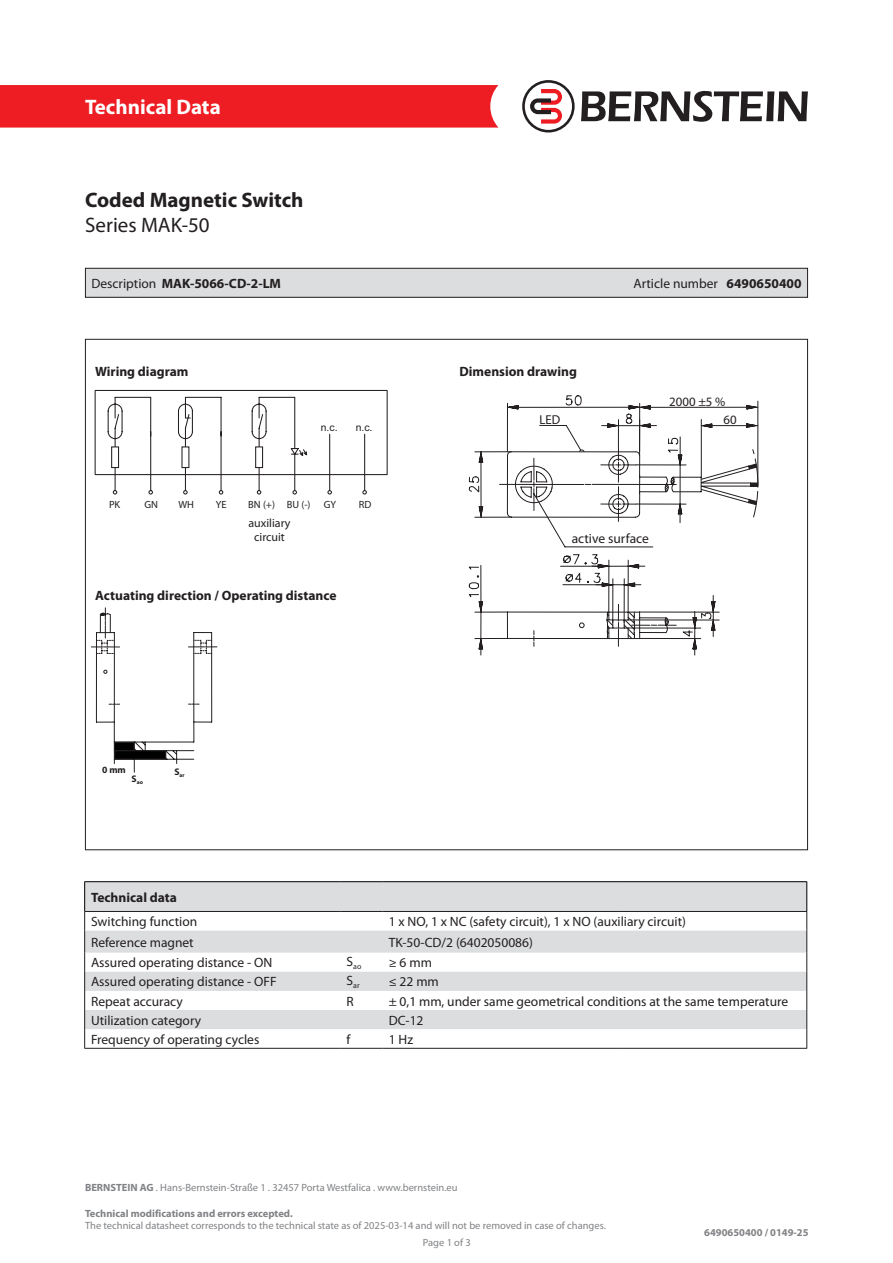
<style>
.page{position:relative;width:893px;height:1263px;background:#fff}
.page>*{position:absolute;margin:0;border:0;box-sizing:border-box;transform-origin:0 0}
.t1{font:700 21px "Myriad Pro";color:#231f20}
.t2{font:700 21px "Myriad Pro";color:#fff}
.t3{font:21px "Myriad Pro";color:#231f20}
.t4{font:13.5px "Myriad Pro";color:#231f20}
.t5{font:700 13.5px "Myriad Pro";color:#231f20}
.t6{font:12.9px "Myriad Pro";color:#231f20}
.t7{font:12px/14.4px "Myriad Pro";color:#231f20;text-align:center}
.t8{font:10.5px/16.8px "Myriad Pro";color:#808285}
.t9{font:700 10.5px "Myriad Pro";color:#808285}
.t10{font:10.5px "Myriad Pro";color:#231f20}
.t11{font:10.5px "Arial";color:#231f20}
.t12{font:700 9.6px "Myriad Pro";color:#231f20}
.t13{font:7.8px "Myriad Pro";color:#231f20}
.t14{font:700 5.55px "Myriad Pro";color:#231f20}
.s1{font-weight:400}
.s2{font-weight:700}
</style>
<div class="page">
<div style="left:0;top:85px;width:498px;height:43px;background:#ee1d23"></div>
<svg style="left:581px;top:91px;width:227px;height:31px"></svg>
<svg style="left:522px;top:80px;width:53px;height:53px"></svg>
<svg style="left:469px;top:395px;width:172px;height:244px"></svg>
<hr style="left:758px;top:401px;width:1px;height:82px;background:#231f20">
<div style="left:95px;top:390px;width:293px;height:85px;border:1px solid #231f20"></div>
<svg style="left:107px;top:396px;width:46px;height:99px"></svg>
<div style="left:111px;top:446px;width:8px;height:22px;background:#fff;border:1px solid #231f20"></div>
<svg style="left:362px;top:490px;width:5px;height:4px"></svg>
<hr style="left:364px;top:434px;width:1px;height:57px;background:#231f20">
<svg style="left:251px;top:396px;width:81px;height:99px"></svg>
<svg style="left:177px;top:396px;width:47px;height:99px"></svg>
<hr style="left:96px;top:633px;width:1px;height:89px;background:#231f20">
<hr style="left:114px;top:633px;width:1px;height:89px;background:#231f20">
<hr style="left:211px;top:632px;width:1px;height:90px;background:#231f20">
<hr style="left:193px;top:632px;width:1px;height:90px;background:#231f20">
<svg style="left:194px;top:632px;width:17px;height:1px"></svg>
<svg style="left:96px;top:721px;width:116px;height:52px"></svg>
<svg style="left:188px;top:640px;width:29px;height:14px"></svg>
<svg style="left:91px;top:608px;width:29px;height:96px"></svg>
<div style="left:85px;top:268px;width:722px;height:29px;background:#dcdddf"></div>
<div style="left:85px;top:268px;width:723px;height:30px;border:1px solid #231f20"></div>
<svg style="left:85px;top:882px;width:721px;height:147px;fill:#dcdddf"></svg>
<hr style="left:84px;top:881px;width:256px;height:1px;background:#000">
<hr style="left:340px;top:881px;width:42px;height:1px;background:#000">
<hr style="left:382px;top:881px;width:234px;height:1px;background:#000">
<hr style="left:616px;top:881px;width:191px;height:1px;background:#000">
<hr style="left:84px;top:911px;width:256px;height:1px;background:#231f20">
<hr style="left:340px;top:911px;width:42px;height:1px;background:#231f20">
<hr style="left:382px;top:911px;width:234px;height:1px;background:#231f20">
<hr style="left:616px;top:911px;width:191px;height:1px;background:#231f20">
<hr style="left:84px;top:1048px;width:256px;height:1px;background:#231f20">
<hr style="left:340px;top:1048px;width:42px;height:1px;background:#231f20">
<hr style="left:382px;top:1048px;width:234px;height:1px;background:#231f20">
<hr style="left:616px;top:1048px;width:191px;height:1px;background:#231f20">
<svg style="left:806px;top:882px;width:1px;height:166px"></svg>
<svg style="left:84px;top:882px;width:1px;height:166px"></svg>
<svg style="left:478px;top:404px;width:281px;height:251px"></svg>
<h1 class="t2" style="left:85px;top:93px;width:137px">Technical Data</h1>
<h1 class="t1" style="left:85px;top:186px;width:220px">Coded Magnetic Switch</h1>
<h1 class="t3" style="left:85px;top:212px;width:126px">Series MAK-50</h1>
<p class="t5" style="left:91px;top:274px;width:191px"><span class="s1">Description</span> MAK-5066-CD-2-LM</p>
<p class="t4" style="left:633px;top:275px;width:170px">Article number <span class="s2">6490650400</span></p>
<p class="t5" style="left:95px;top:363px;width:95px">Wiring diagram</p>
<p class="t11" style="left:321px;top:420px;width:18px">n.c.</p>
<p class="t11" style="left:356px;top:420px;width:18px">n.c.</p>
<p class="t10" style="left:109px;top:498px;width:13px">PK</p>
<p class="t10" style="left:144px;top:498px;width:15px">GN</p>
<p class="t10" style="left:178px;top:498px;width:17px">WH</p>
<p class="t10" style="left:216px;top:498px;width:12px">YE</p>
<p class="t10" style="left:248px;top:498px;width:64px">BN (+) BU (-)</p>
<p class="t10" style="left:324px;top:498px;width:14px">GY</p>
<p class="t7" style="left:248px;top:516px;width:44px">auxiliary circuit</p>
<p class="t5" style="left:95px;top:587px;width:243px">Actuating direction / Operating distance</p>
<p class="t10" style="left:359px;top:498px;width:14px">RD</p>
<p class="t12" style="left:102px;top:763px;width:25px">0 mm</p>
<p class="t14" style="left:174px;top:771px;width:12px"><sup>S</sup>ar</p>
<p class="t14" style="left:132px;top:779px;width:13px"><sup>S</sup>ao</p>
<p class="t5" style="left:459px;top:363px;width:119px">Dimension drawing</p>
<p class="t6" style="left:669px;top:393px;width:58px">2000 ±5 %</p>
<p class="t6" style="left:724px;top:411px;width:15px">60</p>
<p class="t4" style="left:572px;top:530px;width:79px">active surface</p>
<p class="t5" style="left:91px;top:888px;width:87px">Technical data</p>
<p class="t4" style="left:91px;top:913px;width:108px">Switching function</p>
<p class="t4" style="left:389px;top:913px;width:299px">1 x NO, 1 x NC (safety circuit), 1 x NO (auxiliary circuit)</p>
<p class="t4" style="left:91px;top:934px;width:104px">Reference magnet</p>
<p class="t4" style="left:389px;top:934px;width:146px">TK-50-CD/2 (6402050086)</p>
<p class="t4" style="left:91px;top:954px;width:183px">Assured operating distance - ON</p>
<p class="t13" style="left:347px;top:961px;width:16px"><sup>S</sup>ao</p>
<p class="t4" style="left:389px;top:954px;width:45px">≥ 6 mm</p>
<p class="t4" style="left:91px;top:973px;width:187px">Assured operating distance - OFF</p>
<p class="t13" style="left:347px;top:980px;width:15px"><sup>S</sup>ar</p>
<p class="t4" style="left:389px;top:973px;width:52px">≤ 22 mm</p>
<p class="t4" style="left:91px;top:993px;width:93px">Repeat accuracy</p>
<p class="t4" style="left:347px;top:993px;width:9px">R</p>
<p class="t4" style="left:389px;top:993px;width:401px">± 0,1 mm, under same geometrical conditions at the same temperature</p>
<p class="t4" style="left:91px;top:1012px;width:112px">Utilization category</p>
<p class="t4" style="left:389px;top:1012px;width:36px">DC-12</p>
<p class="t4" style="left:91px;top:1031px;width:170px">Frequency of operating cycles</p>
<p class="t4" style="left:347px;top:1031px;width:5px">f</p>
<p class="t4" style="left:389px;top:1031px;width:26px">1 Hz</p>
<p class="t8" style="left:85px;top:1179px;width:374px"><span class="s2">BERNSTEIN AG</span> . Hans-Bernstein-Straße 1 . 32457 Porta Westfalica . www.bernstein.eu</p>
<p class="t9" style="left:85px;top:1206px;width:209px">Technical modifications and errors excepted.</p>
<p class="t8" style="left:423px;top:1217px;width:184px;text-indent:-338px">The technical datasheet corresponds to the technical state as of 2025-03-14 and will not be removed in case of changes.<br>Page 1 of 3</p>
<p class="t9" style="left:704px;top:1226px;width:106px">6490650400 / 0149-25</p>
</div>
